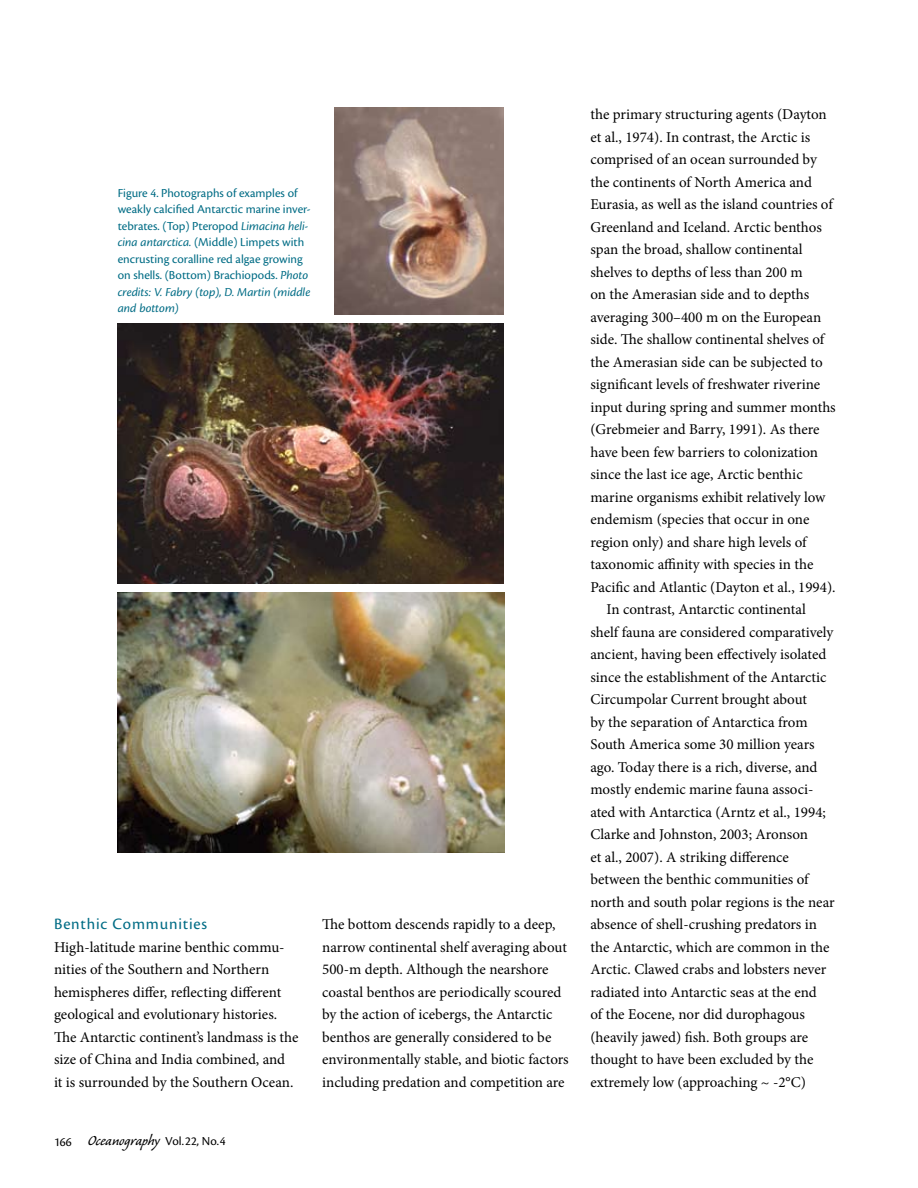
<style>
.page{position:relative;width:918px;height:1188px;background:#fff}
.page>*{position:absolute;margin:0;border:0;box-sizing:border-box;transform-origin:0 0}
.t1{font:16.5px "Cronos Pro";letter-spacing:.05em;color:#006c85}
.t2{font:15px/22.5px "Minion Pro";color:#000}
.t3{font:12.75px/16.5px "Cronos Pro";color:#006c85}
.t4{font:12.75px "Cronos Pro";color:#000}
.s1{font-style:italic}
.s2{font-family:"Caliban";font-size:18px}
</style>
<div class="page">
<img style="left:118px;top:324px;width:385px;height:259px">
<img style="left:118px;top:593px;width:386px;height:259px">
<img style="left:335px;top:107px;width:168px;height:207px">
<p class="t3" style="left:118px;top:185px;width:194px">Figure 4. Photographs of examples of weakly calcified Antarctic marine inver&shy;tebrates. (Top) Pteropod <span class="s1">Limacina heli&shy;cina antarctica.</span> (Middle) Limpets with encrusting coralline red algae growing on shells. (Bottom) Brachiopods. <span class="s1">Photo credits: V. Fabry (top), D. Martin (middle and bottom)</span></p>
<p class="t1" style="left:54px;top:915px;width:155px">Benthic Communities</p>
<p class="t2" style="left:54px;top:936px;width:246px">High-latitude marine benthic commu&shy;nities of the Southern and Northern hemispheres differ, reflecting different geological and evolutionary histories.<br>The Antarctic continent’s landmass is the size of China and India combined, and<br>it is surrounded by the Southern Ocean.</p>
<p class="t4" style="left:54px;top:1134px;width:173px">166 <span class="s2">Oceanography</span> Vol.22, No.4</p>
<p class="t2" style="left:322px;top:913px;width:248px">The bottom descends rapidly to a deep, narrow continental shelf averaging about 500-m depth. Although the nearshore coastal benthos are periodically scoured by the action of icebergs, the Antarctic benthos are generally considered to be environmentally stable, and biotic factors including predation and competition are</p>
<p class="t2" style="left:590px;top:103px;width:238px">the primary structuring agents (Dayton</p>
<p class="t2" style="left:590px;top:126px;width:222px">et al., 1974). In contrast, the Arctic is</p>
<p class="t2" style="left:590px;top:148px;width:228px">comprised of an ocean surrounded by</p>
<p class="t2" style="left:590px;top:171px;width:223px">the continents of North America and</p>
<p class="t2" style="left:590px;top:193px;width:244px">Eurasia, as well as the island countries of</p>
<p class="t2" style="left:590px;top:216px;width:233px">Greenland and Iceland. Arctic benthos</p>
<p class="t2" style="left:590px;top:238px;width:214px">span the broad, shallow continental</p>
<p class="t2" style="left:590px;top:261px;width:214px">shelves to depths of less than 200 m</p>
<p class="t2" style="left:590px;top:283px;width:220px">on the Amerasian side and to depths</p>
<p class="t2" style="left:590px;top:306px;width:232px">averaging 300–400 m on the European</p>
<p class="t2" style="left:590px;top:328px;width:235px">side. The shallow continental shelves of</p>
<p class="t2" style="left:590px;top:351px;width:234px">the Amerasian side can be subjected to</p>
<p class="t2" style="left:590px;top:373px;width:231px">significant levels of freshwater riverine</p>
<p class="t2" style="left:590px;top:396px;width:247px">input during spring and summer months</p>
<p class="t2" style="left:590px;top:418px;width:231px">(Grebmeier and Barry, 1991). As there</p>
<p class="t2" style="left:590px;top:441px;width:229px">have been few barriers to colonization</p>
<p class="t2" style="left:590px;top:463px;width:214px">since the last ice age, Arctic benthic</p>
<p class="t2" style="left:590px;top:486px;width:237px">marine organisms exhibit relatively low</p>
<p class="t2" style="left:590px;top:508px;width:221px">endemism (species that occur in one</p>
<p class="t2" style="left:590px;top:531px;width:218px">region only) and share high levels of</p>
<p class="t2" style="left:590px;top:553px;width:225px">taxonomic affinity with species in the</p>
<p class="t2" style="left:590px;top:576px;width:247px">Pacific and Atlantic (Dayton et al., 1994).</p>
<p class="t2" style="left:607px;top:598px;width:201px">In contrast, Antarctic continental</p>
<p class="t2" style="left:590px;top:621px;width:245px">shelf fauna are considered comparatively</p>
<p class="t2" style="left:590px;top:643px;width:238px">ancient, having been effectively isolated</p>
<p class="t2" style="left:590px;top:666px;width:238px">since the establishment of the Antarctic</p>
<p class="t2" style="left:590px;top:688px;width:218px">Circumpolar Current brought about</p>
<p class="t2" style="left:590px;top:711px;width:219px">by the separation of Antarctica from</p>
<p class="t2" style="left:590px;top:733px;width:226px">South America some 30 million years</p>
<p class="t2" style="left:590px;top:756px;width:229px">ago. Today there is a rich, diverse, and</p>
<p class="t2" style="left:590px;top:778px;width:225px">mostly endemic marine fauna associ-</p>
<p class="t2" style="left:590px;top:801px;width:237px">ated with Antarctica (Arntz et al., 1994;</p>
<p class="t2" style="left:590px;top:823px;width:219px">Clarke and Johnston, 2003; Aronson</p>
<p class="t2" style="left:590px;top:846px;width:200px">et al., 2007). A striking difference</p>
<p class="t2" style="left:590px;top:868px;width:220px">between the benthic communities of</p>
<p class="t2" style="left:590px;top:891px;width:246px">north and south polar regions is the near</p>
<p class="t2" style="left:590px;top:913px;width:228px">absence of shell-crushing predators in</p>
<p class="t2" style="left:590px;top:936px;width:241px">the Antarctic, which are common in the</p>
<p class="t2" style="left:590px;top:958px;width:238px">Arctic. Clawed crabs and lobsters never</p>
<p class="t2" style="left:590px;top:981px;width:228px">radiated into Antarctic seas at the end</p>
<p class="t2" style="left:590px;top:1003px;width:216px">of the Eocene, nor did durophagous</p>
<p class="t2" style="left:590px;top:1026px;width:219px">(heavily jawed) fish. Both groups are</p>
<p class="t2" style="left:590px;top:1048px;width:225px">thought to have been excluded by the</p>
<p class="t2" style="left:590px;top:1071px;width:217px">extremely low (approaching ~ -2°C)</p>
</div>
